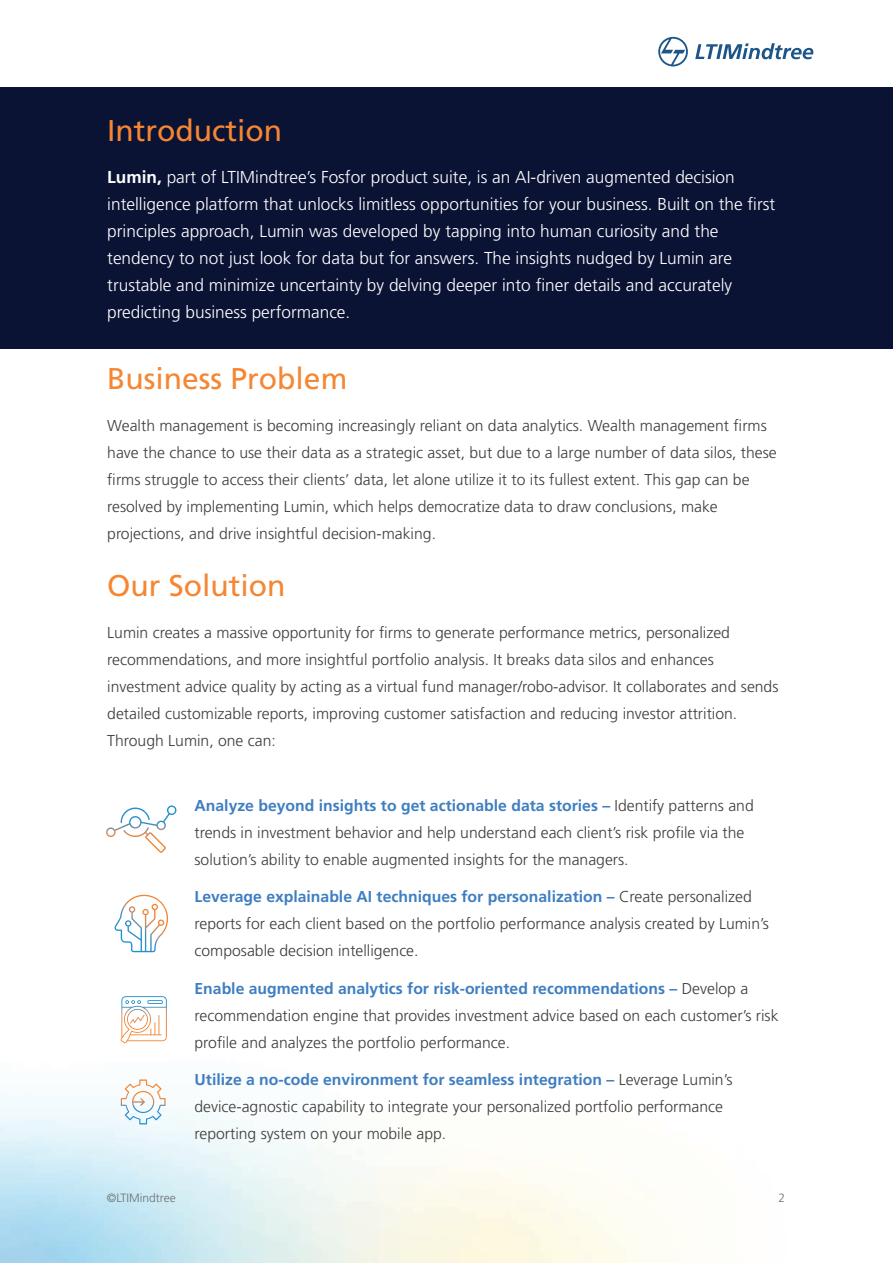
<style>
.page{position:relative;width:893px;height:1263px;background:#fff}
.page>*{position:absolute;margin:0;border:0;box-sizing:border-box;transform-origin:0 0}
.t1{font:30px "Frutiger LT Pro";color:#f58632}
.t2{font:300 17.25px/27px "Frutiger LT Pro";color:#fff}
.t3{font:300 15.75px/27px "Frutiger LT Pro";color:#3d3d3c}
.t4{font:300 12px "Frutiger LT Pro";color:#6e6f71}
.s1{font-weight:700}
.s2{font-weight:700;color:#3e7ec1}
</style>
<div class="page">
<div style="left:0;top:87px;width:893px;height:262px;background:#0b1335"></div>
<svg style="left:658px;top:37px;width:30px;height:29px"></svg>
<svg style="left:695px;top:43px;width:118px;height:16px"></svg>
<svg style="left:106px;top:805px;width:71px;height:47px"></svg>
<svg style="left:114px;top:895px;width:54px;height:57px"></svg>
<svg style="left:121px;top:996px;width:46px;height:47px"></svg>
<svg style="left:121px;top:1079px;width:45px;height:46px"></svg>
<h1 class="t1" style="left:107px;top:113px;width:176px">Introduction</h1>
<p class="t2" style="left:107px;top:164px;width:670px"><span class="s1">Lumin,</span> part of LTIMindtree’s Fosfor product suite, is an AI-driven augmented decision intelligence platform that unlocks limitless opportunities for your business. Built on the first principles approach, Lumin was developed by tapping into human curiosity and the tendency to not just look for data but for answers. The insights nudged by Lumin are trustable and minimize uncertainty by delving deeper into finer details and accurately predicting business performance.</p>
<h1 class="t1" style="left:107px;top:361px;width:242px">Business Problem</h1>
<p class="t3" style="left:107px;top:412px;width:671px">Wealth management is becoming increasingly reliant on data analytics. Wealth management firms have the chance to use their data as a strategic asset, but due to a large number of data silos, these firms struggle to access their clients’ data, let alone utilize it to its fullest extent. This gap can be resolved by implementing Lumin, which helps democratize data to draw conclusions, make projections, and drive insightful decision-making.</p>
<h1 class="t1" style="left:107px;top:568px;width:180px">Our Solution</h1>
<p class="t3" style="left:107px;top:619px;width:673px">Lumin creates a massive opportunity for firms to generate performance metrics, personalized recommendations, and more insightful portfolio analysis. It breaks data silos and enhances investment advice quality by acting as a virtual fund manager/robo-advisor. It collaborates and sends detailed customizable reports, improving customer satisfaction and reducing investor attrition.<br>Through Lumin, one can:</p>
<p class="t3" style="left:195px;top:792px;width:561px"><span class="s2">Analyze beyond insights to get actionable data stories –</span> Identify patterns and trends in investment behavior and help understand each client’s risk profile via the solution’s ability to enable augmented insights for the managers.</p>
<p class="t3" style="left:195px;top:883px;width:576px"><span class="s2">Leverage explainable AI techniques for personalization –</span> Create personalized reports for each client based on the portfolio performance analysis created by Lumin’s composable decision intelligence.</p>
<p class="t3" style="left:195px;top:975px;width:585px"><span class="s2">Enable augmented analytics for risk-oriented recommendations –</span> Develop a recommendation engine that provides investment advice based on each customer’s risk profile and analyzes the portfolio performance.</p>
<p class="t3" style="left:195px;top:1066px;width:539px"><span class="s2">Utilize a no-code environment for seamless integration –</span> Leverage Lumin’s device-agnostic capability to integrate your personalized portfolio performance reporting system on your mobile app.</p>
<p class="t4" style="left:107px;top:1191px;width:70px">©LTIMindtree</p>
<p class="t4" style="left:778px;top:1191px;width:8px">2</p>
</div>
